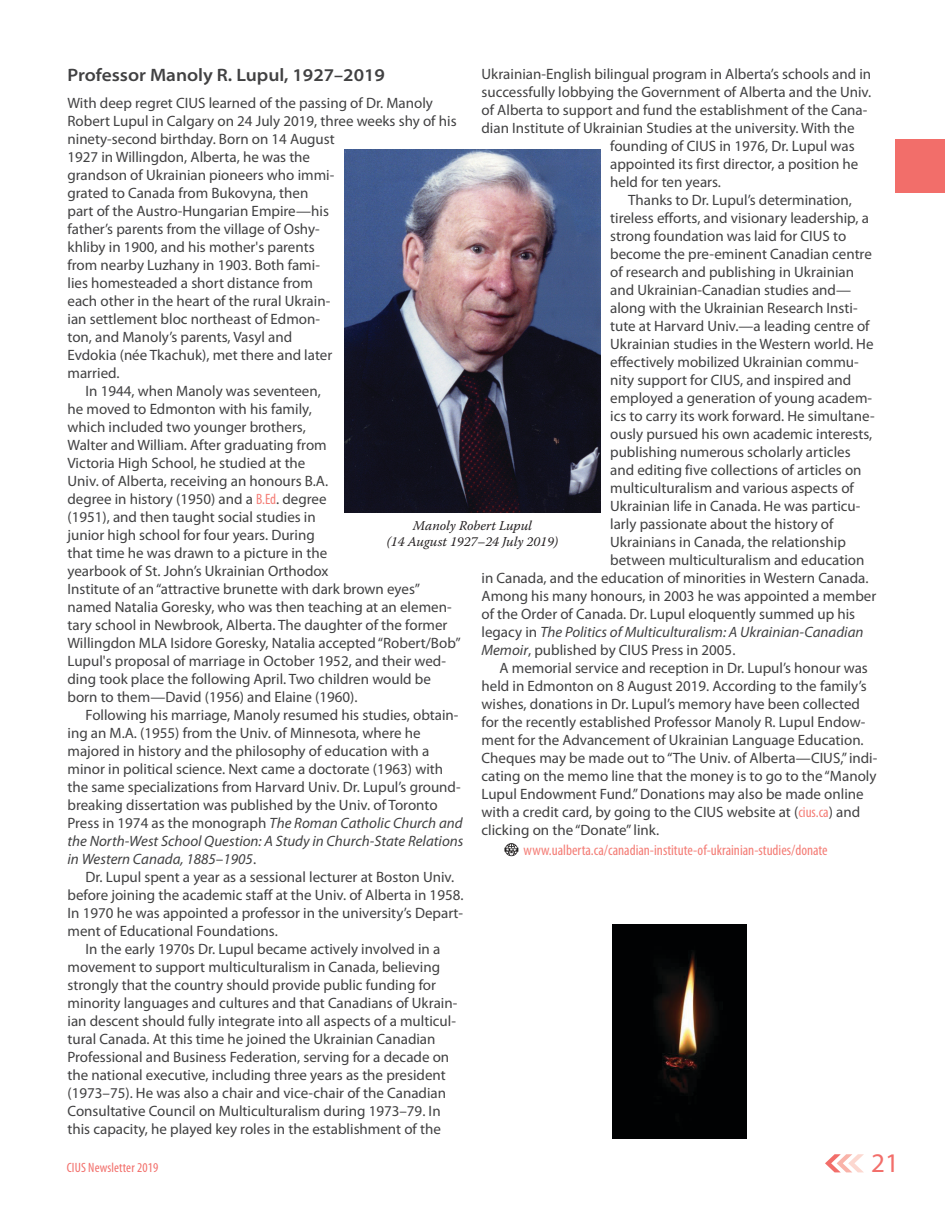
<style>
.page{position:relative;width:945px;height:1215px;background:#fff}
.page>*{position:absolute;margin:0;border:0;box-sizing:border-box;transform-origin:0 0}
.t1{font:27px "Myriad Pro";color:#f26e6a}
.NL-Main-Subtitle_2{font:600 semi-expanded 18px "Myriad Pro";color:#414142}
.NL-Body-main{font:15px/18px "Myriad Pro";color:#414142}
.NL-Body-main-1st_par{font:15px/18px "Myriad Pro";color:#414142}
.NL-Body-Pictograms-L{font:condensed 15px "Myriad Pro";color:#f47d76}
.NL-Body-main-2{font:italic 15px "Myriad Pro";color:#414142}
.NL-Photo_Cutlines-Ce{font:italic 13.5px "Warnock Pro";color:#231f20}
.t2{font:condensed 13.5px "Myriad Pro";letter-spacing:.01em;color:#f26e6a}
.s1{font-stretch:condensed;color:#f47d76}
.s2{font-style:italic}
.s3{font-style:normal}
</style>
<div class="page">
<svg style="left:825px;top:1154px;width:39px;height:18px"></svg>
<div style="left:896px;top:140px;width:49px;height:54px;background:#f26e6a"></div>
<img style="left:344px;top:149px;width:257px;height:364px">
<svg style="left:504px;top:843px;width:14px;height:13px"></svg>
<img style="left:612px;top:924px;width:135px;height:214px">
<p class="NL-Main-Subtitle_2" style="left:68px;top:64px;width:319px">Professor Manoly R. Lupul, 1927–2019</p>
<p class="NL-Body-main-1st_par" style="left:68px;top:95px;width:391px">With deep regret CIUS learned of the passing of Dr. Manoly Robert Lupul in Calgary on 24 July 2019, three weeks shy of his ninety-second birthday. Born on 14 August<br>1927 in Willingdon, Alberta, he was the<br>grandson of Ukrainian pioneers who immi-<br>grated to Canada from Bukovyna, then<br>part of the Austro-Hungarian Empire—his<br>father’s parents from the village of Oshy-<br>khliby in 1900, and his mother's parents<br>from nearby Luzhany in 1903. Both fami-<br>lies homesteaded a short distance from<br>each other in the heart of the rural Ukrain-<br>ian settlement bloc northeast of Edmon-<br>ton, and Manoly’s parents, Vasyl and<br>Evdokia (née Tkachuk), met there and later<br>married.</p>
<p class="NL-Body-main" style="left:68px;top:383px;width:395px;text-indent:18px">In 1944, when Manoly was seventeen,<br>he moved to Edmonton with his family,<br>which included two younger brothers,<br>Walter and William. After graduating from<br>Victoria High School, he studied at the<br>Univ. of Alberta, receiving an honours B.A.<br>degree in history (1950) and a <span class="s1">B.Ed</span>. degree<br>(1951), and then taught social studies in<br>junior high school for four years. During<br>that time he was drawn to a picture in the<br>yearbook of St. John’s Ukrainian Orthodox<br>Institute of an “attractive brunette with dark brown eyes” named Natalia Goresky, who was then teaching at an elemen&shy;tary school in Newbrook, Alberta. The daughter of the former Willingdon MLA Isidore Goresky, Natalia accepted “Robert/Bob” Lupul's proposal of marriage in October 1952, and their wed&shy;ding took place the following April. Two children would be born to them—David (1956) and Elaine (1960).</p>
<p class="NL-Body-main" style="left:68px;top:707px;width:397px;text-indent:18px">Following his marriage, Manoly resumed his studies, obtain&shy;ing an M.A. (1955) from the Univ. of Minnesota, where he majored in history and the philosophy of education with a minor in political science. Next came a doctorate (1963) with the same specializations from Harvard Univ. Dr. Lupul’s ground&shy;breaking dissertation was published by the Univ. of Toronto Press in 1974 as the monograph <span class="s2">The Roman Catholic Church and the North-West School Question: A Study in Church-State Relations in Western Canada, 1885–1905</span>.</p>
<p class="NL-Body-main" style="left:68px;top:869px;width:398px;text-indent:18px">Dr. Lupul spent a year as a sessional lecturer at Boston Univ. before joining the academic staff at the Univ. of Alberta in 1958.<br>In 1970 he was appointed a professor in the university’s Depart&shy;ment of Educational Foundations.</p>
<p class="NL-Body-main" style="left:68px;top:941px;width:391px;text-indent:18px">In the early 1970s Dr. Lupul became actively involved in a movement to support multiculturalism in Canada, believing strongly that the country should provide public funding for minority languages and cultures and that Canadians of Ukrain&shy;ian descent should fully integrate into all aspects of a multicul&shy;tural Canada. At this time he joined the Ukrainian Canadian Professional and Business Federation, serving for a decade on the national executive, including three years as the president (1973–75). He was also a chair and vice-chair of the Canadian Consultative Council on Multiculturalism during 1973–79. In this capacity, he played key roles in the establishment of the</p>
<p class="NL-Body-main" style="left:482px;top:65px;width:391px">Ukrainian-English bilingual program in Alberta’s schools and in</p>
<p class="NL-Body-main" style="left:482px;top:83px;width:391px">successfully lobbying the Government of Alberta and the Univ.</p>
<p class="NL-Body-main" style="left:482px;top:101px;width:387px">of Alberta to support and fund the establishment of the Cana-</p>
<p class="NL-Body-main" style="left:482px;top:119px;width:375px">dian Institute of Ukrainian Studies at the university. With the</p>
<p class="NL-Body-main" style="left:610px;top:137px;width:246px">founding of CIUS in 1976, Dr. Lupul was</p>
<p class="NL-Body-main" style="left:610px;top:155px;width:250px">appointed its first director, a position he</p>
<p class="NL-Body-main" style="left:610px;top:173px;width:112px">held for ten years.</p>
<p class="NL-Body-main" style="left:628px;top:191px;width:225px">Thanks to Dr. Lupul’s determination,</p>
<p class="NL-Body-main" style="left:610px;top:209px;width:260px">tireless efforts, and visionary leadership, a</p>
<p class="NL-Body-main" style="left:610px;top:227px;width:238px">strong foundation was laid for CIUS to</p>
<p class="NL-Body-main" style="left:610px;top:245px;width:263px">become the pre-eminent Canadian centre</p>
<p class="NL-Body-main" style="left:610px;top:263px;width:245px">of research and publishing in Ukrainian</p>
<p class="NL-Body-main" style="left:610px;top:281px;width:242px">and Ukrainian-Canadian studies and—</p>
<p class="NL-Body-main" style="left:610px;top:299px;width:249px">along with the Ukrainian Research Insti-</p>
<p class="NL-Body-main" style="left:610px;top:317px;width:261px">tute at Harvard Univ.—a leading centre of</p>
<p class="NL-Body-main" style="left:610px;top:335px;width:265px">Ukrainian studies in the Western world. He</p>
<p class="NL-Body-main" style="left:610px;top:353px;width:250px">effectively mobilized Ukrainian commu-</p>
<p class="NL-Body-main" style="left:610px;top:371px;width:243px">nity support for CIUS, and inspired and</p>
<p class="NL-Body-main" style="left:610px;top:389px;width:264px">employed a generation of young academ-</p>
<p class="NL-Body-main" style="left:610px;top:407px;width:266px">ics to carry its work forward. He simultane-</p>
<p class="NL-Body-main" style="left:610px;top:425px;width:264px">ously pursued his own academic interests,</p>
<p class="NL-Body-main" style="left:610px;top:443px;width:242px">publishing numerous scholarly articles</p>
<p class="NL-Body-main" style="left:610px;top:461px;width:253px">and editing five collections of articles on</p>
<p class="NL-Body-main" style="left:610px;top:479px;width:245px">multiculturalism and various aspects of</p>
<p class="NL-Body-main" style="left:610px;top:497px;width:252px">Ukrainian life in Canada. He was particu-</p>
<p class="NL-Body-main" style="left:610px;top:515px;width:225px">larly passionate about the history of</p>
<p class="NL-Body-main" style="left:610px;top:533px;width:237px">Ukrainians in Canada, the relationship</p>
<p class="NL-Body-main" style="left:610px;top:551px;width:256px">between multiculturalism and education</p>
<p class="NL-Body-main" style="left:482px;top:569px;width:389px">in Canada, and the education of minorities in Western Canada.</p>
<p class="NL-Body-main" style="left:482px;top:587px;width:396px">Among his many honours, in 2003 he was appointed a member</p>
<p class="NL-Body-main" style="left:482px;top:605px;width:375px">of the Order of Canada. Dr. Lupul eloquently summed up his</p>
<p class="NL-Body-main-2" style="left:482px;top:624px;width:384px"><span class="s3">legacy in</span> The Politics of Multiculturalism: A Ukrainian-Canadian</p>
<p class="NL-Body-main" style="left:482px;top:641px;width:255px"><span class="s2">Memoir</span>, published by CIUS Press in 2005.</p>
<p class="NL-Body-main" style="left:482px;top:659px;width:397px;text-indent:18px">A memorial service and reception in Dr. Lupul’s honour was held in Edmonton on 8 August 2019. According to the family’s wishes, donations in Dr. Lupul’s memory have been collected for the recently established Professor Manoly R. Lupul Endow&shy;ment for the Advancement of Ukrainian Language Education.<br>Cheques may be made out to “The Univ. of Alberta—CIUS,” indi&shy;cating on the memo line that the money is to go to the “Manoly Lupul Endowment Fund.” Donations may also be made online with a credit card, by going to the CIUS website at (<span class="s1">cius.ca</span>) and clicking on the “Donate” link.</p>
<p class="NL-Body-Pictograms-L" style="left:524px;top:841px;width:306px">www.ualberta.ca/canadian-institute-of-ukrainian-studies/donate</p>
<p class="NL-Photo_Cutlines-Ce" style="left:413px;top:518px;width:121px">Manoly Robert Lupul</p>
<p class="NL-Photo_Cutlines-Ce" style="left:387px;top:534px;width:173px">(14 August 1927–24 July 2019)</p>
<p class="t2" style="left:67px;top:1160px;width:93px">CIUS Newsletter 2019</p>
<h1 class="t1" style="left:871px;top:1149px;width:29px">21</h1>
</div>
